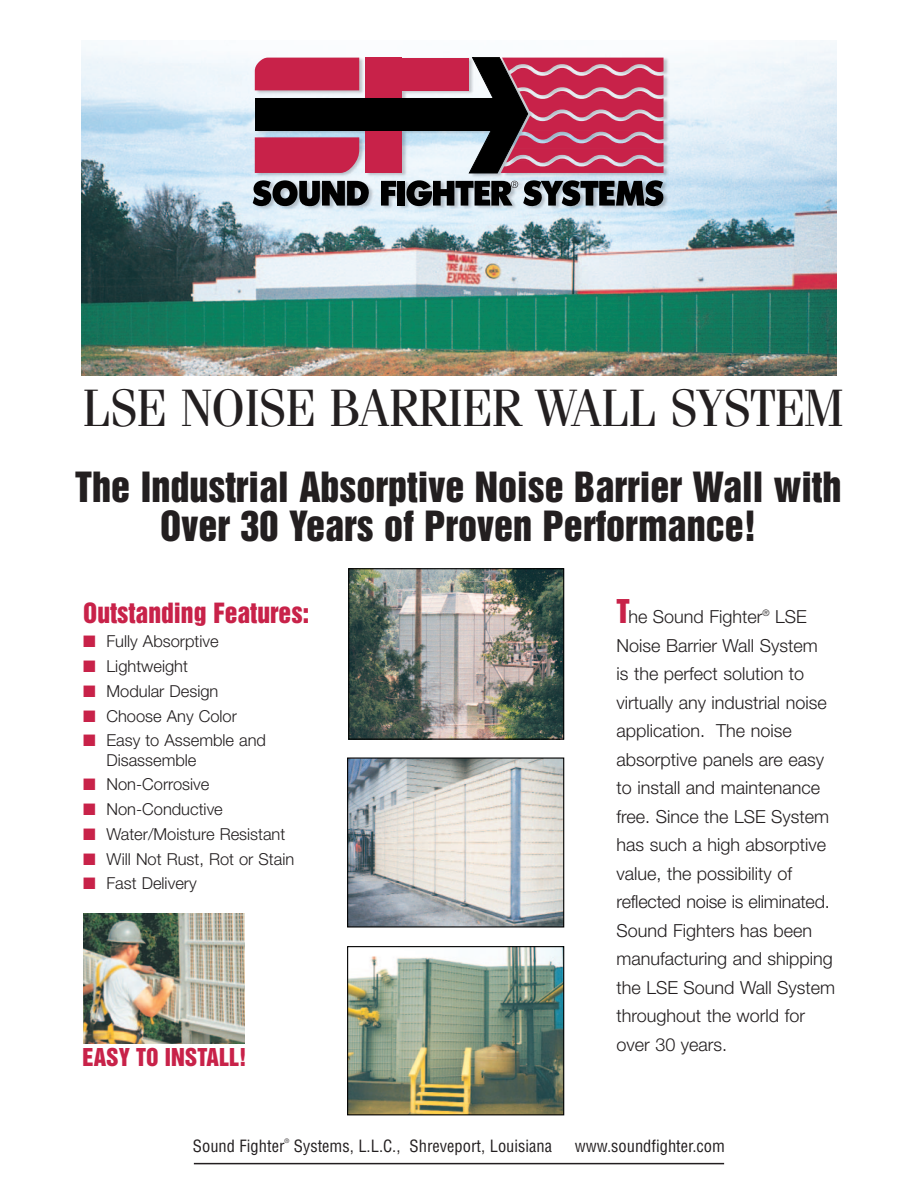
<style>
.page{position:relative;width:918px;height:1188px;background:#fff}
.page>*{position:absolute;margin:0;border:0;box-sizing:border-box;transform-origin:0 0}
.t1{font:52.5px "Fenice";letter-spacing:-.02em;color:#231f20;scale:.95 1}
.t2{font:38.1px/39px "Helvetica Inserat";color:#231f20;text-align:center}
.t3{font:25.5px "Helvetica Inserat";color:#c82249}
.t4{font:22.5px "Helvetica Inserat";color:#c82249}
.t5{font:300 18px/28.5px "Helvetica Neue";color:#231f20}
.t6{font:300 16.5px/19.2px "Helvetica Neue";color:#231f20}
.t7{font:condensed 16.5px "Helvetica";color:#231f20}
.t8{font:condensed 6px "Helvetica";color:#231f20}
.s1{color:#c82249}
.s2{font-family:"Helvetica Inserat";font-weight:400;font-size:30px;color:#c82249}
</style>
<div class="page">
<img style="left:81px;top:40px;width:756px;height:336px">
<img style="left:349px;top:759px;width:213px;height:167px">
<div style="left:347px;top:757px;width:217px;height:171px;border:1px solid #000"></div>
<img style="left:349px;top:948px;width:213px;height:165px">
<div style="left:347px;top:946px;width:217px;height:169px;border:1px solid #000"></div>
<div style="left:255px;top:58px;width:104px;height:32px;background:#c82249"></div>
<div style="left:255px;top:137px;width:104px;height:36px;background:#c82249"></div>
<div style="left:365px;top:58px;width:104px;height:32px;background:#c82249"></div>
<div style="left:365px;top:58px;width:37px;height:115px;background:#c82249"></div>
<div style="left:255px;top:98px;width:251px;height:32px;background:#000"></div>
<svg style="left:469px;top:57px;width:195px;height:116px;background:#a4415a"></svg>
<svg style="left:253px;top:180px;width:118px;height:27px;background:#484c4f"></svg>
<svg style="left:381px;top:181px;width:15px;height:25px"></svg>
<div style="left:398px;top:181px;width:7px;height:25px;background:#000"></div>
<svg style="left:405px;top:179px;width:259px;height:28px;background:#54595e"></svg>
<img style="left:350px;top:570px;width:212px;height:168px">
<div style="left:348px;top:568px;width:216px;height:172px;border:1px solid #000"></div>
<hr style="left:194px;top:1163px;width:530px;height:1px;background:#231f20">
<img style="left:83px;top:914px;width:161px;height:130px">
<h1 class="t1" style="left:82px;top:390px;width:803px">LSE NOISE BARRIER WALL SYSTEM</h1>
<h2 class="t2" style="left:75px;top:469px;width:768px">The Industrial Absorptive Noise Barrier Wall with<br>Over 30 Years of Proven Performance!</h2>
<h3 class="t3" style="left:83px;top:602px;width:227px">Outstanding Features:</h3>
<p class="t6" style="left:83px;top:633px;width:137px"><span class="s1">■</span> Fully Absorptive</p>
<p class="t6" style="left:83px;top:658px;width:106px"><span class="s1">■</span> Lightweight</p>
<p class="t6" style="left:83px;top:683px;width:137px"><span class="s1">■</span> Modular Design</p>
<p class="t6" style="left:83px;top:708px;width:155px"><span class="s1">■</span> Choose Any Color</p>
<p class="t6" style="left:106px;top:732px;width:161px;text-indent:-23px"><span class="s1">■</span> Easy to Assemble and<br>Disassemble</p>
<p class="t6" style="left:83px;top:776px;width:128px"><span class="s1">■</span> Non-Corrosive</p>
<p class="t6" style="left:83px;top:801px;width:141px"><span class="s1">■</span> Non-Conductive</p>
<p class="t6" style="left:83px;top:826px;width:204px"><span class="s1">■</span> Water/Moisture Resistant</p>
<p class="t6" style="left:83px;top:851px;width:213px"><span class="s1">■</span> Will Not Rust, Rot or Stain</p>
<p class="t6" style="left:83px;top:875px;width:115px"><span class="s1">■</span> Fast Delivery</p>
<p class="t4" style="left:82px;top:1048px;width:166px">EASY TO INSTALL!</p>
<p class="t5" style="left:617px;top:604px;width:220px"><span class="s2">T</span>he Sound Fighter<sup>®</sup> LSE<br>Noise Barrier Wall System<br>is the perfect solution to virtually any industrial noise application. The noise absorptive panels are easy to install and maintenance free. Since the LSE System has such a high absorptive value, the possibility of reflected noise is eliminated.<br>Sound Fighters has been manufacturing and shipping the LSE Sound Wall System throughout the world for over 30 years.</p>
<p class="t7" style="left:193px;top:1140px;width:93px">Sound Fighter</p>
<p class="t8" style="left:285px;top:1139px;width:6px">®</p>
<p class="t7" style="left:294px;top:1140px;width:260px">Systems, L.L.C., Shreveport, Louisiana</p>
<p class="t7" style="left:575px;top:1140px;width:152px">www.soundfighter.com</p>
</div>
